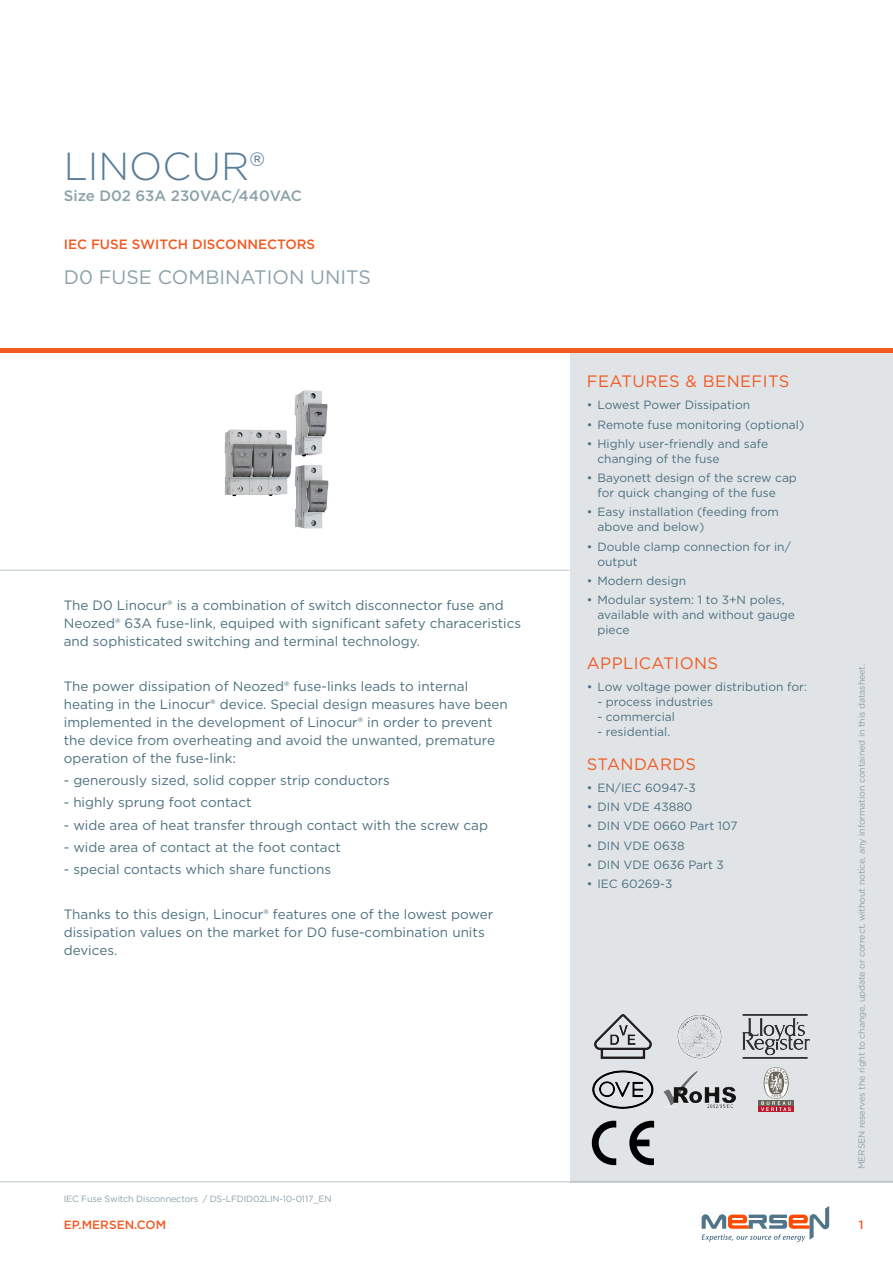
<style>
.page{position:relative;width:893px;height:1263px;background:#fff}
.page>*{position:absolute;margin:0;border:0;box-sizing:border-box;transform-origin:0 0}
.t1{font:300 39px "Gotham";color:#587d98}
.t2{font:19.5px "Gotham";color:#8ba1a9}
.t3{font:16.5px "Gotham";letter-spacing:.025em;color:#f15a22}
.t4{font:500 15px "Gotham";color:#8ba1a9}
.t5{font:13.5px/18px "Gotham";color:#4c7080}
.t6{font:500 13.5px "Gotham";color:#f15a22}
.t7{font:12px/15px "Gotham";color:#4c7080}
.t8{font:500 12px "Gotham";color:#f15a22}
.t9{font:9px "Gotham";letter-spacing:-.015em;color:#8ba1a9}
</style>
<div class="page">
<hr style="left:0;top:1181px;width:893px;height:1px;background:#bec8cd">
<div style="left:570px;top:353px;width:323px;height:829px;background:#e1e4e7"></div>
<hr style="left:0;top:349px;width:893px;height:4px;background:#f15a22">
<hr style="left:0;top:570px;width:570px;height:1px;background:#bec8cd">
<svg style="left:702px;top:1206px;width:127px;height:36px"></svg>
<img style="left:224px;top:390px;width:105px;height:139px">
<img style="left:594px;top:1014px;width:58px;height:45px">
<img style="left:742px;top:1014px;width:68px;height:45px">
<img style="left:663px;top:1072px;width:73px;height:35px">
<svg style="left:629px;top:1121px;width:25px;height:44px"></svg>
<svg style="left:592px;top:1121px;width:24px;height:44px"></svg>
<img style="left:677px;top:1015px;width:45px;height:44px">
<img style="left:592px;top:1070px;width:62px;height:39px">
<div style="left:758px;top:1100px;width:36px;height:6px;background:#676659"></div>
<div style="left:758px;top:1106px;width:36px;height:6px;background:#bd1a30"></div>
<svg style="left:761px;top:1067px;width:30px;height:44px"></svg>
<h1 class="t1" style="left:64px;top:142px;width:203px">LINOCUR®</h1>
<p class="t4" style="left:64px;top:186px;width:240px">Size D02 63A 230VAC/440VAC</p>
<p class="t6" style="left:64px;top:235px;width:253px">IEC FUSE SWITCH DISCONNECTORS</p>
<h2 class="t2" style="left:64px;top:264px;width:309px">D0 FUSE COMBINATION UNITS</h2>
<p class="t5" style="left:64px;top:596px;width:459px">The D0 Linocur® is a combination of switch disconnector fuse and<br>Neozed® 63A fuse-link, equiped with significant safety characeristics and sophisticated switching and terminal technology.</p>
<p class="t5" style="left:64px;top:677px;width:445px">The power dissipation of Neozed® fuse-links leads to internal heating in the Linocur® device. Special design measures have been implemented in the development of Linocur® in order to prevent the device from overheating and avoid the unwanted, premature operation of the fuse-link:</p>
<p class="t5" style="left:64px;top:771px;width:328px">- generously sized, solid copper strip conductors</p>
<p class="t5" style="left:64px;top:793px;width:189px">- highly sprung foot contact</p>
<p class="t5" style="left:64px;top:815px;width:426px">- wide area of heat transfer through contact with the screw cap</p>
<p class="t5" style="left:64px;top:838px;width:279px">- wide area of contact at the foot contact</p>
<p class="t5" style="left:64px;top:860px;width:269px">- special contacts which share functions</p>
<p class="t5" style="left:64px;top:904px;width:431px">Thanks to this design, Linocur® features one of the lowest power dissipation values on the market for D0 fuse-combination units devices.</p>
<p class="t3" style="left:587px;top:371px;width:204px">FEATURES &amp; BENEFITS</p>
<p class="t7" style="left:587px;top:397px;width:165px">• Lowest Power Dissipation</p>
<p class="t7" style="left:587px;top:417px;width:219px">• Remote fuse monitoring (optional)</p>
<p class="t7" style="left:597px;top:436px;width:172px;text-indent:-11px">• Highly user-friendly and safe changing of the fuse</p>
<p class="t7" style="left:597px;top:470px;width:201px;text-indent:-11px">• Bayonett design of the screw cap for quick changing of the fuse</p>
<p class="t7" style="left:597px;top:504px;width:183px;text-indent:-11px">• Easy installation (feeding from above and below)</p>
<p class="t7" style="left:597px;top:539px;width:195px;text-indent:-11px">• Double clamp connection for in/ output</p>
<p class="t7" style="left:587px;top:573px;width:101px">• Modern design</p>
<p class="t7" style="left:597px;top:592px;width:199px;text-indent:-11px">• Modular system: 1 to 3+N poles, available with and without gauge piece</p>
<p class="t3" style="left:587px;top:652px;width:133px">APPLICATIONS</p>
<p class="t7" style="left:587px;top:678px;width:222px">• Low voltage power distribution for:</p>
<p class="t7" style="left:597px;top:693px;width:117px">- process industries</p>
<p class="t7" style="left:597px;top:708px;width:79px">- commercial</p>
<p class="t7" style="left:597px;top:723px;width:74px">- residential.</p>
<p class="t3" style="left:587px;top:753px;width:111px">STANDARDS</p>
<p class="t7" style="left:587px;top:780px;width:110px">• EN/IEC 60947-3</p>
<p class="t7" style="left:587px;top:799px;width:107px">• DIN VDE 43880</p>
<p class="t7" style="left:587px;top:818px;width:152px">• DIN VDE 0660 Part 107</p>
<p class="t7" style="left:587px;top:838px;width:99px">• DIN VDE 0638</p>
<p class="t7" style="left:587px;top:857px;width:139px">• DIN VDE 0636 Part 3</p>
<p class="t7" style="left:587px;top:876px;width:87px">• IEC 60269-3</p>
<p class="t9" style="left:856px;top:1169px;width:507px;rotate:-90deg">MERSEN reserves the right to change, update or correct, without notice, any information contained in this datasheet.</p>
<p class="t9" style="left:64px;top:1193px;width:269px">IEC Fuse Switch Disconnectors / DS-LFDID02LIN-10-0117_EN</p>
<p class="t8" style="left:64px;top:1217px;width:104px">EP.MERSEN.COM</p>
<p class="t8" style="left:859px;top:1217px;width:6px">1</p>
</div>
